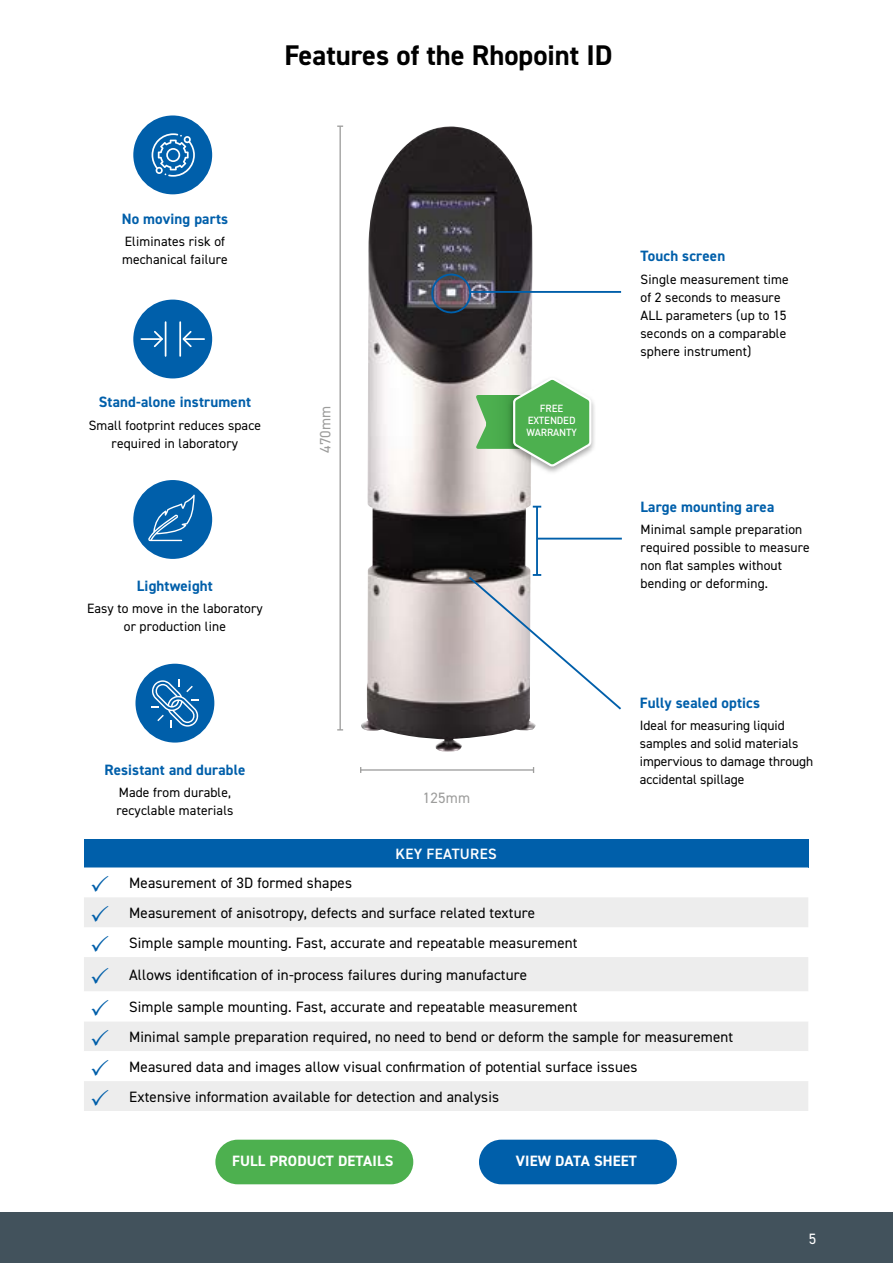
<style>
.page{position:relative;width:893px;height:1263px;background:#fff}
.page>*{position:absolute;margin:0;border:0;box-sizing:border-box;transform-origin:0 0}
.t1{font:700 28.5px "DIN2014";color:#000}
.t2{font:15px/29.8px "DIN2014";letter-spacing:.01em;color:#000}
.t3{font:700 15px "DIN2014";letter-spacing:.01em;color:#005faa}
.t4{font:700 15px "DIN2014";letter-spacing:.01em;color:#fff}
.t5{font:600 15px "DIN2014";letter-spacing:.02em;color:#fff}
.t6{font:15px "DIN2014";letter-spacing:.01em;color:#9d9d9c}
.t7{font:15px "DIN2014";color:#fff}
.t8{font:13.5px/18px "DIN2014";letter-spacing:.01em;color:#000}
.t9{font:500 10.2px/12.3px "DIN";letter-spacing:-.02em;color:#fff;text-align:center;scale:.96 1}
</style>
<div class="page">
<div style="left:84px;top:839px;width:724px;height:28px;background:#005faa"></div>
<svg style="left:84px;top:867px;width:724px;height:1px"></svg>
<svg style="left:84px;top:897px;width:724px;height:214px;fill:#ededed"></svg>
<svg style="left:84px;top:991px;width:724px;height:90px"></svg>
<div style="left:0;top:1212px;width:893px;height:51px;background:#42525c"></div>
<img style="left:361px;top:126px;width:175px;height:626px">
<hr style="left:361px;top:769px;width:173px;height:2px;background:#9d9d9c">
<hr style="left:339px;top:126px;width:2px;height:604px;background:#9d9d9c">
<hr style="left:536px;top:507px;width:2px;height:68px;background:#005faa">
<svg style="left:533px;top:506px;width:8px;height:2px"></svg>
<hr style="left:538px;top:538px;width:84px;height:1px;background:#005faa">
<hr style="left:471px;top:291px;width:150px;height:2px;background:#005faa">
<svg style="left:467px;top:574px;width:154px;height:137px"></svg>
<svg style="left:428px;top:271px;width:44px;height:45px;background:#515361"></svg>
<div style="left:135px;top:664px;width:79px;height:78px;background:#005faa;border-radius:50%"></div>
<svg style="left:151px;top:679px;width:48px;height:49px"></svg>
<div style="left:133px;top:480px;width:79px;height:79px;background:#005faa;border-radius:50%"></div>
<svg style="left:148px;top:495px;width:47px;height:46px"></svg>
<div style="left:133px;top:115px;width:79px;height:79px;background:#005faa;border-radius:50%"></div>
<svg style="left:152px;top:133px;width:43px;height:44px"></svg>
<div style="left:133px;top:300px;width:79px;height:78px;background:#005faa;border-radius:50%"></div>
<hr style="left:184px;top:338px;width:20px;height:2px;background:#fff">
<svg style="left:181px;top:329px;width:12px;height:20px"></svg>
<hr style="left:141px;top:338px;width:21px;height:2px;background:#fff">
<svg style="left:152px;top:331px;width:11px;height:17px"></svg>
<hr style="left:165px;top:322px;width:1px;height:34px;background:#fff">
<hr style="left:179px;top:322px;width:2px;height:34px;background:#fff">
<div style="left:508px;top:375px;width:88px;height:99px;background:#000;opacity:.35"></div>
<svg style="left:476px;top:376px;width:117px;height:93px"></svg>
<div style="left:215px;top:1140px;width:198px;height:44px;background:#4db04f;border-radius:22px"></div>
<div style="left:479px;top:1140px;width:198px;height:44px;background:#005faa;border-radius:22px"></div>
<svg style="left:92px;top:905px;width:17px;height:17px"></svg>
<svg style="left:92px;top:935px;width:17px;height:17px"></svg>
<svg style="left:92px;top:967px;width:17px;height:17px"></svg>
<svg style="left:92px;top:999px;width:17px;height:17px"></svg>
<svg style="left:92px;top:1029px;width:17px;height:17px"></svg>
<svg style="left:92px;top:1059px;width:17px;height:17px"></svg>
<svg style="left:92px;top:1089px;width:17px;height:16px"></svg>
<h1 class="t1" style="left:284px;top:37px;width:330px">Features of the Rhopoint ID</h1>
<p class="t3" style="left:122px;top:209px;width:108px">No moving parts</p>
<p class="t8" style="left:122px;top:233px;width:107px">Eliminates risk of mechanical failure</p>
<p class="t3" style="left:99px;top:392px;width:154px">Stand-alone instrument</p>
<p class="t8" style="left:89px;top:416px;width:174px;text-align:center">Small footprint reduces space required in laboratory</p>
<p class="t3" style="left:137px;top:576px;width:78px">Lightweight</p>
<p class="t8" style="left:87px;top:599px;width:177px;text-align:center">Easy to move in the laboratory or production line</p>
<p class="t3" style="left:104px;top:760px;width:142px">Resistant and durable</p>
<p class="t8" style="left:116px;top:783px;width:119px">Made from durable, recyclable materials</p>
<p class="t6" style="left:316px;top:453px;width:49px;rotate:-90deg">470mm</p>
<p class="t9" style="left:527px;top:402px;width:54px">FREE<br>EXTENDED<br>WARRANTY</p>
<p class="t6" style="left:423px;top:788px;width:49px">125mm</p>
<p class="t3" style="left:641px;top:246px;width:86px">Touch screen</p>
<p class="t8" style="left:641px;top:270px;width:150px">Single measurement time of 2 seconds to measure<br>ALL parameters (up to 15 seconds on a comparable sphere instrument)</p>
<p class="t3" style="left:641px;top:497px;width:135px">Large mounting area</p>
<p class="t8" style="left:641px;top:520px;width:171px">Minimal sample preparation required possible to measure non flat samples without bending or deforming.</p>
<p class="t3" style="left:640px;top:693px;width:122px">Fully sealed optics</p>
<p class="t8" style="left:640px;top:716px;width:175px">Ideal for measuring liquid samples and solid materials impervious to damage through accidental spillage</p>
<p class="t5" style="left:396px;top:844px;width:103px">KEY FEATURES</p>
<p class="t2" style="left:129px;top:868px;width:450px">Measurement of 3D formed shapes<br>Measurement of anisotropy, defects and surface related texture<br>Simple sample mounting. Fast, accurate and repeatable measurement</p>
<p class="t2" style="left:129px;top:959px;width:450px;line-height:32.1px">Allows identification of in-process failures during manufacture<br>Simple sample mounting. Fast, accurate and repeatable measurement</p>
<p class="t2" style="left:129px;top:1022px;width:606px">Minimal sample preparation required, no need to bend or deform the sample for measurement<br>Measured data and images allow visual confirmation of potential surface issues<br>Extensive information available for detection and analysis</p>
<p class="t4" style="left:232px;top:1151px;width:163px">FULL PRODUCT DETAILS</p>
<p class="t4" style="left:516px;top:1151px;width:123px">VIEW DATA SHEET</p>
<p class="t7" style="left:809px;top:1229px;width:9px">5</p>
</div>
